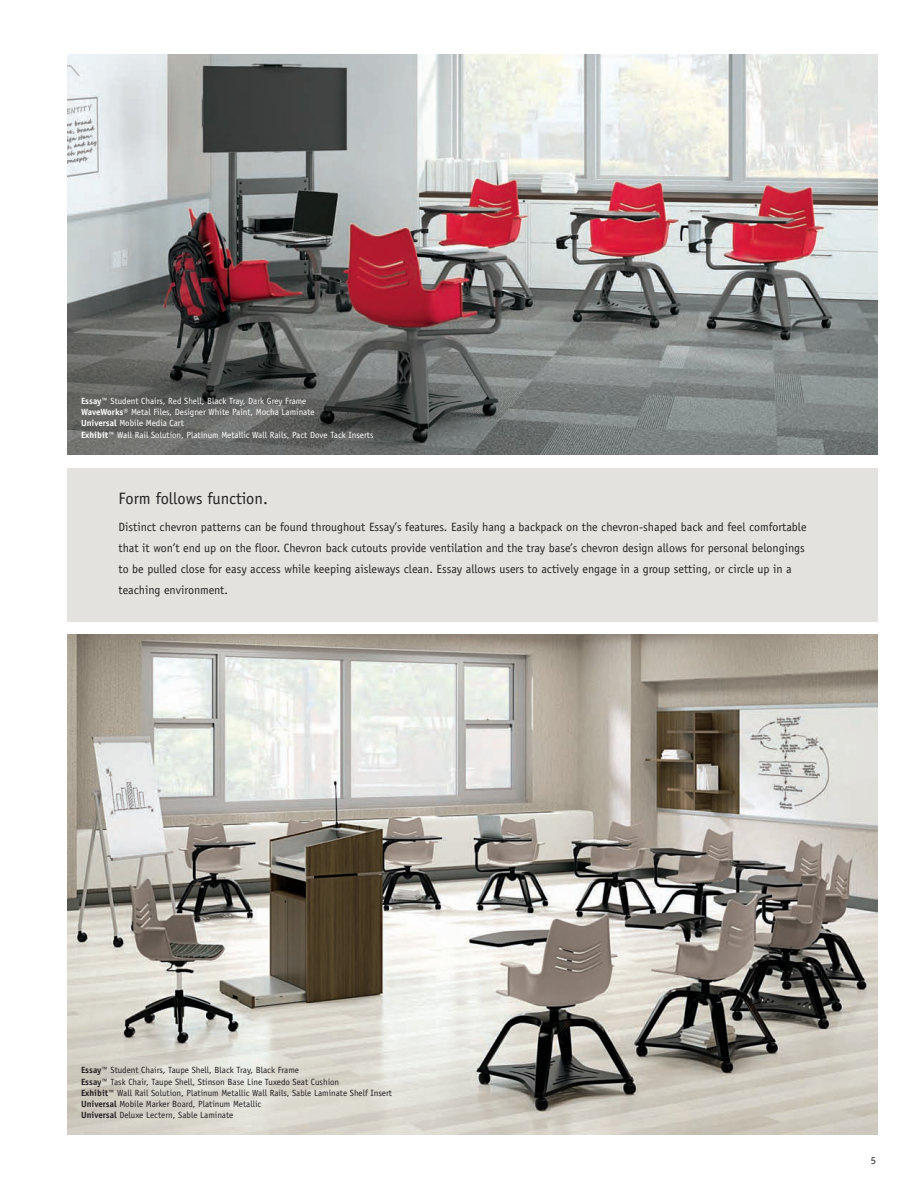
<style>
.page{position:relative;width:918px;height:1202px;background:#fff}
.page>*{position:absolute;margin:0;border:0;box-sizing:border-box;transform-origin:0 0}
.t1{font:16.5px "Officina Sans Std";color:#231f20}
.t2{font:12px/21px "Officina Sans Std";color:#231f20}
.t3{font:10.5px "Officina Sans Std";color:#231f20}
.t4{font:9px/11.2px "Officina Sans Std";color:#231f20}
.t5{font:9px/11.2px "Officina Sans Std";color:#fff}
.s1{font-weight:700}
</style>
<div class="page">
<div style="left:68px;top:468px;width:810px;height:153px;background:#e4e2df"></div>
<img style="left:68px;top:634px;width:810px;height:500px">
<img style="left:68px;top:54px;width:810px;height:400px">
<p class="t5" style="left:81px;top:396px;width:294px"><span class="s1">Essay™</span> Student Chairs, Red Shell, Black Tray, Dark Grey Frame<br><span class="s1">WaveWorks®</span> Metal Files, Designer White Paint, Mocha Laminate<br><span class="s1">Universal</span> Mobile Media Cart<br><span class="s1">Exhibit™</span> Wall Rail Solution, Platinum Metallic Wall Rails, Pact Dove Tack Inserts</p>
<h1 class="t1" style="left:118px;top:492px;width:151px">Form follows function.</h1>
<p class="t2" style="left:118px;top:517px;width:690px">Distinct chevron patterns can be found throughout Essay’s features. Easily hang a backpack on the chevron-shaped back and feel comfortable that it won’t end up on the floor. Chevron back cutouts provide ventilation and the tray base’s chevron design allows for personal belongings to be pulled close for easy access while keeping aisleways clean. Essay allows users to actively engage in a group setting, or circle up in a teaching environment.</p>
<p class="t4" style="left:81px;top:1065px;width:313px"><span class="s1">Essay™</span> Student Chairs, Taupe Shell, Black Tray, Black Frame<br><span class="s1">Essay™</span> Task Chair, Taupe Shell, Stinson Base Line Tuxedo Seat Cushion<br><span class="s1">Exhibit™</span> Wall Rail Solution, Platinum Metallic Wall Rails, Sable Laminate Shelf Insert <span class="s1">Universal</span> Mobile Marker Board, Platinum Metallic<br><span class="s1">Universal</span> Deluxe Lectern, Sable Laminate</p>
<p class="t3" style="left:871px;top:1156px;width:7px">5</p>
</div>
